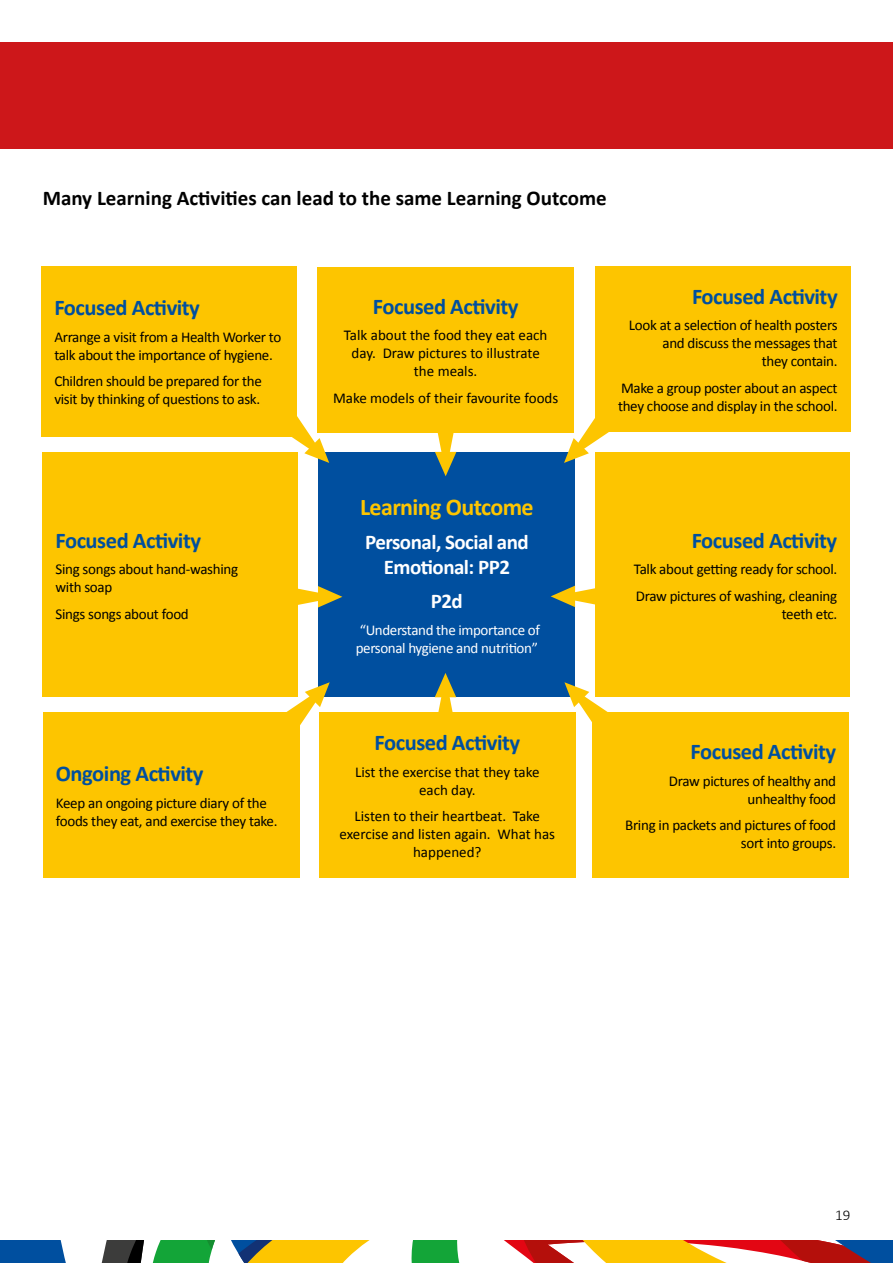
<style>
.page{position:relative;width:893px;height:1263px;background:#fff}
.page>*{position:absolute;margin:0;border:0;box-sizing:border-box;transform-origin:0 0}
.t1{font:700 24px "Calibri";letter-spacing:-.025em;color:#fdc500}
.t2{font:700 22.5px "Calibri";letter-spacing:-.02em;color:#004f9f}
.t3{font:700 21px "Calibri";color:#000}
.t4{font:700 21px/25.2px "Calibri";letter-spacing:-.025em;color:#fff;text-align:center}
.t5{font:15px/18px "Calibri";letter-spacing:-.02em;color:#000}
.t6{font:15px/18px "Calibri";color:#000;text-align:center}
.t7{font:15px/18px "Calibri";letter-spacing:-.025em;color:#fff}
.t8{font:300 15px "Calibri";color:#000}
</style>
<div class="page">
<svg style="left:0;top:1240px;width:892px;height:23px"></svg>
<div style="left:592px;top:712px;width:257px;height:166px;background:#fdc500"></div>
<div style="left:317px;top:267px;width:257px;height:165px;background:#fdc500"></div>
<div style="left:595px;top:453px;width:255px;height:244px;background:#fdc500"></div>
<div style="left:319px;top:712px;width:257px;height:166px;background:#fdc500"></div>
<div style="left:43px;top:712px;width:257px;height:166px;background:#fdc500"></div>
<div style="left:43px;top:453px;width:255px;height:244px;background:#fdc500"></div>
<div style="left:42px;top:266px;width:255px;height:170px;background:#fdc500"></div>
<div style="left:595px;top:266px;width:255px;height:165px;background:#fdc500"></div>
<div style="left:319px;top:453px;width:256px;height:244px;background:#004f9f"></div>
<svg style="left:435px;top:432px;width:21px;height:44px"></svg>
<svg style="left:435px;top:673px;width:21px;height:39px"></svg>
<svg style="left:564px;top:682px;width:44px;height:40px"></svg>
<svg style="left:286px;top:682px;width:44px;height:43px"></svg>
<svg style="left:564px;top:418px;width:49px;height:45px"></svg>
<svg style="left:298px;top:586px;width:44px;height:21px"></svg>
<svg style="left:551px;top:586px;width:44px;height:21px"></svg>
<svg style="left:281px;top:416px;width:48px;height:47px"></svg>
<div style="left:0;top:43px;width:892px;height:106px;background:#cd171a"></div>
<h3 class="t3" style="left:43px;top:185px;width:565px">Many Learning Activities can lead to the same Learning Outcome</h3>
<h2 class="t2" style="left:54px;top:294px;width:147px">Focused Activity</h2>
<p class="t5" style="left:54px;top:328px;width:228px">Arrange a visit from a Health Worker to talk about the importance of hygiene.</p>
<p class="t5" style="left:54px;top:372px;width:209px">Children should be prepared for the visit by thinking of questions to ask.</p>
<h2 class="t2" style="left:373px;top:292px;width:147px">Focused Activity</h2>
<p class="t6" style="left:344px;top:326px;width:205px">Talk about the food they eat each day. Draw pictures to illustrate the meals.</p>
<p class="t6" style="left:333px;top:388px;width:227px">Make models of their favourite foods</p>
<h2 class="t2" style="left:692px;top:282px;width:147px">Focused Activity</h2>
<p class="t5" style="left:629px;top:316px;width:210px;text-align:right">Look at a selection of health posters and discuss the messages that<br>they contain.</p>
<p class="t5" style="left:618px;top:379px;width:221px">Make a group poster about an aspect they choose and display in the school.</p>
<h2 class="t2" style="left:55px;top:526px;width:147px">Focused Activity</h2>
<p class="t5" style="left:55px;top:560px;width:184px">Sing songs about hand-washing with soap</p>
<p class="t5" style="left:55px;top:605px;width:135px">Sings songs about food</p>
<h2 class="t2" style="left:56px;top:760px;width:149px">Ongoing Activity</h2>
<p class="t5" style="left:56px;top:794px;width:223px">Keep an ongoing picture diary of the foods they eat, and exercise they take.</p>
<h1 class="t1" style="left:360px;top:492px;width:175px">Learning Outcome</h1>
<h3 class="t4" style="left:365px;top:529px;width:165px">Personal, Social and<br>Emotional: PP2</h3>
<h3 class="t4" style="left:431px;top:588px;width:34px">P2d</h3>
<p class="t7" style="left:356px;top:620px;width:186px">“Understand the importance of personal hygiene and nutrition”</p>
<h2 class="t2" style="left:374px;top:729px;width:147px">Focused Activity</h2>
<p class="t6" style="left:355px;top:762px;width:186px">List the exercise that they take each day.</p>
<p class="t6" style="left:340px;top:807px;width:217px">Listen to their heartbeat. Take exercise and listen again. What has happened?</p>
<h2 class="t2" style="left:692px;top:526px;width:147px">Focused Activity</h2>
<p class="t5" style="left:634px;top:556px;width:205px;line-height:26.5px">Talk about getting ready for school.<br>Draw pictures of washing, cleaning</p>
<p class="t5" style="left:782px;top:605px;width:57px">teeth etc.</p>
<h2 class="t2" style="left:690px;top:738px;width:147px">Focused Activity</h2>
<p class="t5" style="left:669px;top:771px;width:169px;text-align:right">Draw pictures of healthy and unhealthy food</p>
<p class="t5" style="left:625px;top:816px;width:212px;text-align:right">Bring in packets and pictures of food sort into groups.</p>
<p class="t8" style="left:835px;top:1209px;width:17px">19</p>
</div>
